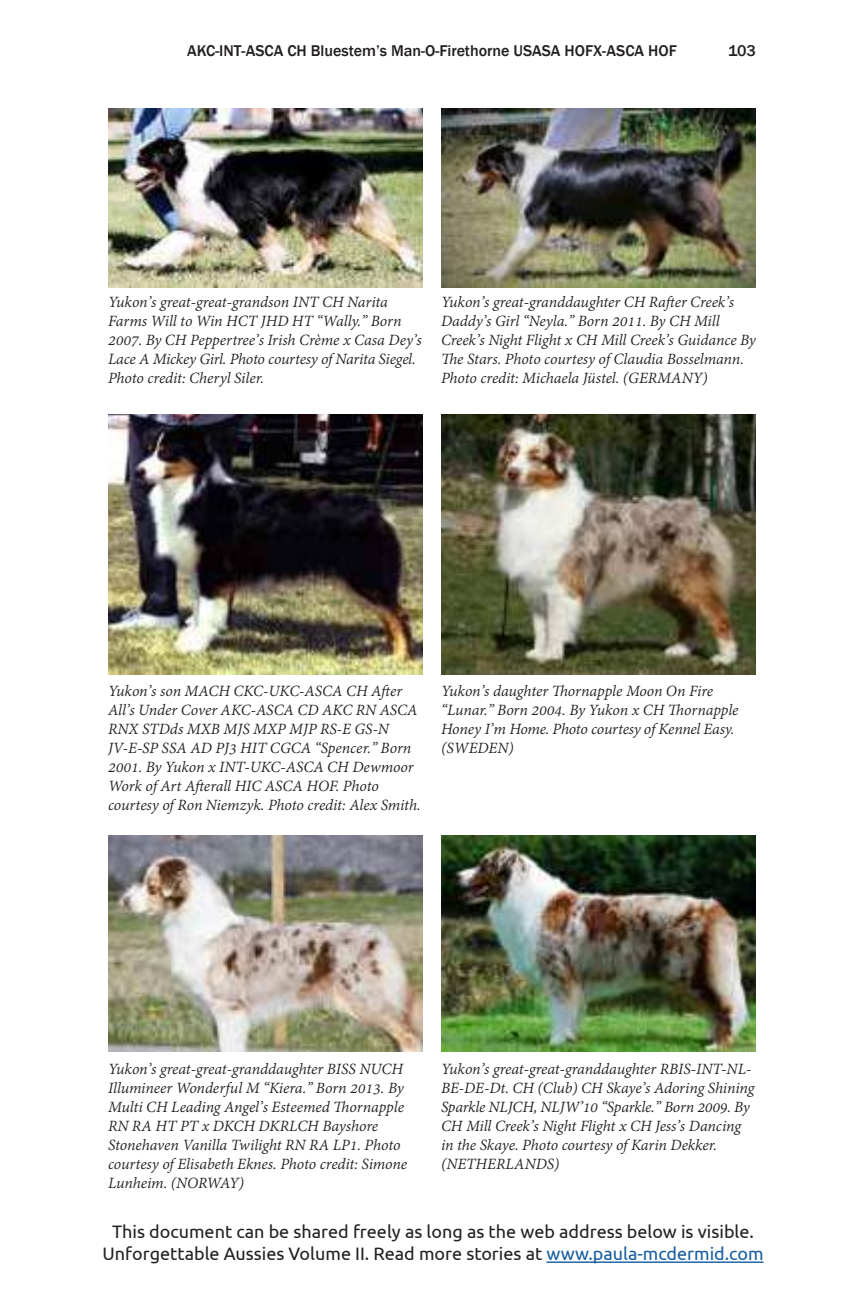
<style>
.page{position:relative;width:864px;height:1296px;background:#fff}
.page>*{position:absolute;margin:0;border:0;box-sizing:border-box;transform-origin:0 0}
.t1{font:18px/22px "Ubuntu";color:#231f20;text-align:center}
.t2{font:italic 17px/19px "Adobe Devanagari";letter-spacing:-.005em;color:#231f20}
.t3{font:500 16px "Franklin Gothic";color:#231f20}
.s1{color:#175d9e}
</style>
<div class="page">
<hr style="left:547px;top:1261px;width:217px;height:2px;background:#175d9e">
<img style="left:441px;top:108px;width:315px;height:180px">
<img style="left:108px;top:108px;width:315px;height:180px">
<img style="left:441px;top:414px;width:315px;height:261px">
<img style="left:441px;top:836px;width:315px;height:216px">
<img style="left:108px;top:836px;width:315px;height:216px">
<img style="left:108px;top:414px;width:315px;height:261px">
<p class="t3" style="left:187px;top:41px;width:491px">AKC-INT-ASCA CH Bluestem’s Man-O-Firethorne USASA HOFX-ASCA HOF</p>
<p class="t3" style="left:728px;top:41px;width:29px">103</p>
<p class="t2" style="left:108px;top:294px;width:315px">Yukon’s great-great-grandson INT CH Narita Farms Will to Win HCT JHD HT “Wally.” Born 2007. By CH Peppertree’s Irish Crème x Casa Dey’s Lace A Mickey Girl. Photo courtesy of Narita Siegel.<br>Photo credit: Cheryl Siler.</p>
<p class="t2" style="left:441px;top:294px;width:316px">Yukon’s great-granddaughter CH Rafter Creek’s Daddy’s Girl “Neyla.” Born 2011. By CH Mill Creek’s Night Flight x CH Mill Creek’s Guidance By The Stars. Photo courtesy of Claudia Bosselmann.<br>Photo credit: Michaela Jüstel. (GERMANY)</p>
<p class="t2" style="left:108px;top:683px;width:314px">Yukon’s son MACH CKC-UKC-ASCA CH After All’s Under Cover AKC-ASCA CD AKC RN ASCA RNX STDds MXB MJS MXP MJP RS-E GS-N JV-E-SP SSA AD PJ3 HIT CGCA “Spencer.” Born 2001. By Yukon x INT-UKC-ASCA CH Dewmoor Work of Art Afterall HIC ASCA HOF. Photo courtesy of Ron Niemzyk. Photo credit: Alex Smith.</p>
<p class="t2" style="left:441px;top:683px;width:299px">Yukon’s daughter Thornapple Moon On Fire “Lunar.” Born 2004. By Yukon x CH Thornapple Honey I’m Home. Photo courtesy of Kennel Easy. (SWEDEN)</p>
<p class="t2" style="left:108px;top:1061px;width:301px">Yukon’s great-great-granddaughter BISS NUCH Illumineer Wonderful M “Kiera.” Born 2013. By Multi CH Leading Angel’s Esteemed Thornapple RN RA HT PT x DKCH DKRLCH Bayshore Stonehaven Vanilla Twilight RN RA LP1. Photo courtesy of Elisabeth Eknes. Photo credit: Simone Lunheim. (NORWAY)</p>
<p class="t2" style="left:441px;top:1061px;width:315px">Yukon’s great-great-granddaughter RBIS-INT-NL-BE-DE-Dt. CH (Club) CH Skaye’s Adoring Shining Sparkle NLJCH, NLJW’10 “Sparkle.” Born 2009. By CH Mill Creek’s Night Flight x CH Jess’s Dancing in the Skaye. Photo courtesy of Karin Dekker. (NETHERLANDS)</p>
<p class="t1" style="left:103px;top:1220px;width:663px">This document can be shared freely as long as the web address below is visible.<br>Unforgettable Aussies Volume II. Read more stories at <span class="s1">www.paula-mcdermid.com</span></p>
</div>
